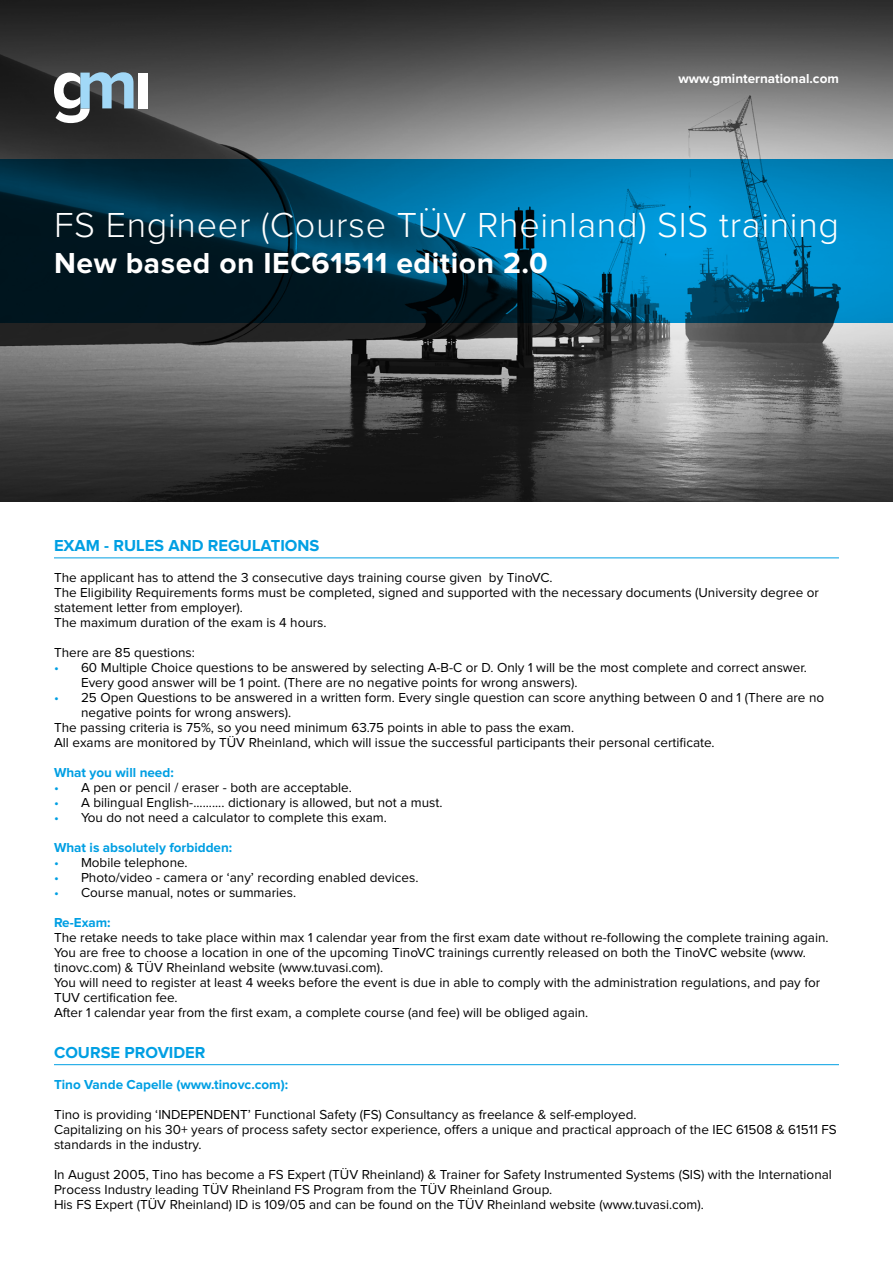
<style>
.page{position:relative;width:893px;height:1263px;background:#fff}
.page>*{position:absolute;margin:0;border:0;box-sizing:border-box;transform-origin:0 0}
.t1{font:300 36px "Proxima Nova";letter-spacing:.02em;color:#fff}
.t2{font:700 30px "Proxima Nova";letter-spacing:.02em;color:#fff}
.t3{font:700 16.5px "Proxima Nova";color:#009fe3}
.t4{font:13.5px/15px "Proxima Nova";color:#000}
.t5{font:700 13.5px "Proxima Nova";color:#009fe3}
.t6{font:700 13.5px "Proxima Nova";color:#fff}
.s1{color:#009fe3}
</style>
<div class="page">
<img style="left:0;top:0;width:893px;height:502px">
<div style="left:138px;top:73px;width:10px;height:35px;background:#fff"></div>
<svg style="left:54px;top:72px;width:80px;height:51px"></svg>
<svg style="left:0;top:159px;width:893px;height:164px;background:#005174"></svg>
<hr style="left:54px;top:557px;width:785px;height:1px;background:#009fe3">
<hr style="left:54px;top:1064px;width:785px;height:1px;background:#009fe3">
<p class="t6" style="left:678px;top:72px;width:162px">www.gminternational.com</p>
<h1 class="t1" style="left:54px;top:209px;width:786px">FS Engineer (Course TÜV Rheinland) SIS training</h1>
<h2 class="t2" style="left:54px;top:250px;width:495px">New based on IEC61511 edition 2.0</h2>
<p class="t3" style="left:54px;top:538px;width:267px">EXAM - RULES AND REGULATIONS</p>
<p class="t4" style="left:54px;top:571px;width:766px">The applicant has to attend the 3 consecutive days training course given by TinoVC.<br>The Eligibility Requirements forms must be completed, signed and supported with the necessary documents (University degree or statement letter from employer).<br>The maximum duration of the exam is 4 hours.</p>
<p class="t4" style="left:54px;top:646px;width:142px">There are 85 questions:</p>
<p class="t4" style="left:81px;top:661px;width:727px;text-indent:-27px"><span class="s1">•</span> 60 Multiple Choice questions to be answered by selecting A-B-C or D. Only 1 will be the most complete and correct answer.<br>Every good answer will be 1 point. (There are no negative points for wrong answers).</p>
<p class="t4" style="left:54px;top:691px;width:772px"><span class="s1">•</span> 25 Open Questions to be answered in a written form. Every single question can score anything between 0 and 1 (There are no</p>
<p class="t4" style="left:81px;top:706px;width:212px">negative points for wrong answers).</p>
<p class="t4" style="left:54px;top:721px;width:522px">The passing criteria is 75%, so you need minimum 63.75 points in able to pass the exam.</p>
<p class="t4" style="left:54px;top:736px;width:662px">All exams are monitored by TÜV Rheinland, which will issue the successful participants their personal certificate.</p>
<p class="t5" style="left:54px;top:766px;width:121px">What you will need:</p>
<p class="t4" style="left:54px;top:781px;width:299px"><span class="s1">•</span> A pen or pencil / eraser - both are acceptable.</p>
<p class="t4" style="left:54px;top:796px;width:390px"><span class="s1">•</span> A bilingual English-.......... dictionary is allowed, but not a must.</p>
<p class="t4" style="left:54px;top:811px;width:334px"><span class="s1">•</span> You do not need a calculator to complete this exam.</p>
<p class="t5" style="left:54px;top:841px;width:180px">What is absolutely forbidden:</p>
<p class="t4" style="left:54px;top:856px;width:135px"><span class="s1">•</span> Mobile telephone.</p>
<p class="t4" style="left:54px;top:871px;width:366px"><span class="s1">•</span> Photo/video - camera or ‘any’ recording enabled devices.</p>
<p class="t4" style="left:54px;top:886px;width:244px"><span class="s1">•</span> Course manual, notes or summaries.</p>
<p class="t5" style="left:54px;top:916px;width:58px">Re-Exam:</p>
<p class="t4" style="left:54px;top:931px;width:776px">The retake needs to take place within max 1 calendar year from the first exam date without re-following the complete training again.<br>You are free to choose a location in one of the upcoming TinoVC trainings currently released on both the TinoVC website (www. tinovc.com) &amp; TÜV Rheinland website (www.tuvasi.com).<br>You will need to register at least 4 weeks before the event is due in able to comply with the administration regulations, and pay for TUV certification fee.<br>After 1 calendar year from the first exam, a complete course (and fee) will be obliged again.</p>
<p class="t3" style="left:54px;top:1045px;width:153px">COURSE PROVIDER</p>
<p class="t5" style="left:54px;top:1078px;width:236px">Tino Vande Capelle (www.tinovc.com):</p>
<p class="t4" style="left:54px;top:1107px;width:784px">Tino is providing ‘INDEPENDENT’ Functional Safety (FS) Consultancy as freelance &amp; self-employed.<br>Capitalizing on his 30+ years of process safety sector experience, offers a unique and practical approach of the IEC 61508 &amp; 61511 FS standards in the industry.</p>
<p class="t4" style="left:54px;top:1167px;width:779px">In August 2005, Tino has become a FS Expert (TÜV Rheinland) &amp; Trainer for Safety Instrumented Systems (SIS) with the International<br>Process Industry leading TÜV Rheinland FS Program from the TÜV Rheinland Group.<br>His FS Expert (TÜV Rheinland) ID is 109/05 and can be found on the TÜV Rheinland website (www.tuvasi.com).</p>
</div>
